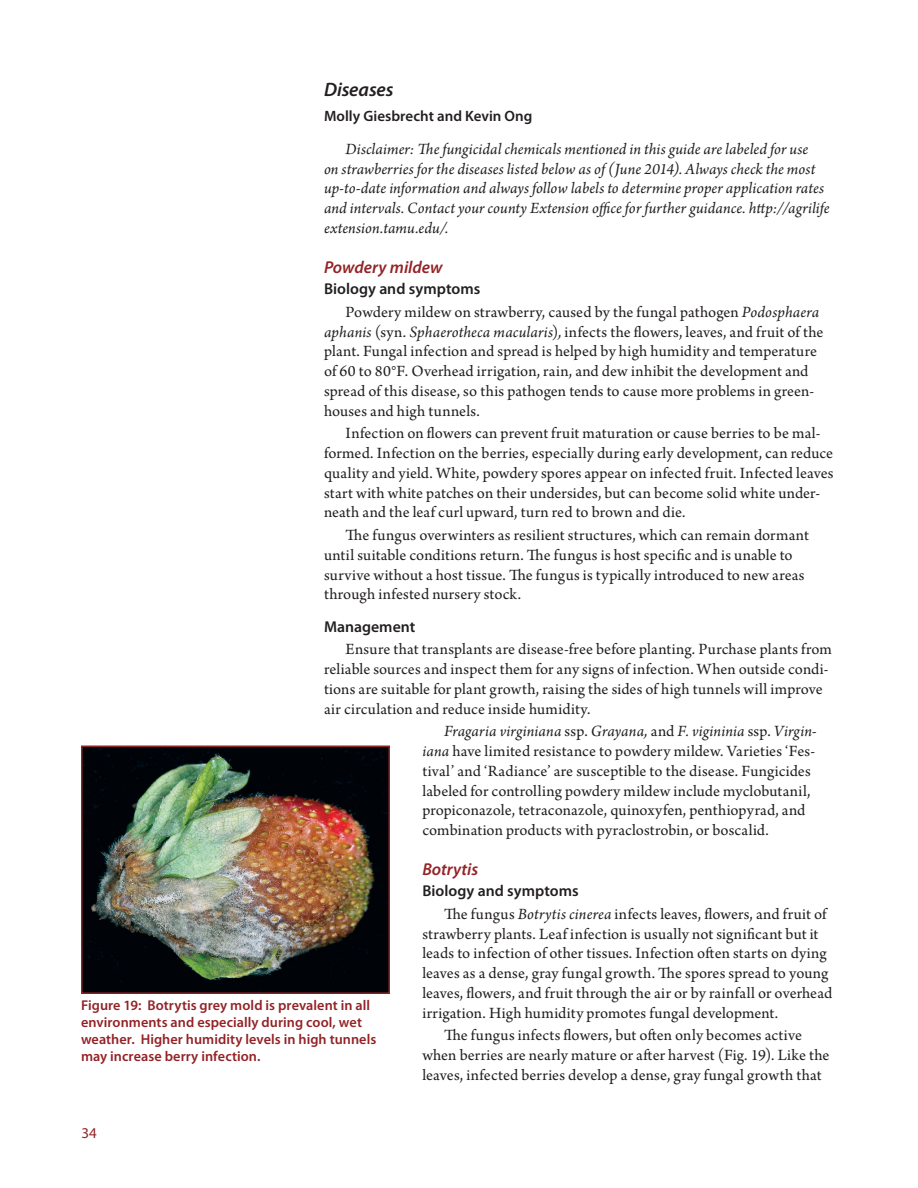
<style>
.page{position:relative;width:918px;height:1188px;background:#fff}
.page>*{position:absolute;margin:0;border:0;box-sizing:border-box;transform-origin:0 0}
.heading1{font:italic 600 19.5px "Myriad Pro";color:#231f20}
.heading2{font:italic 600 17.25px "Myriad Pro";color:#932327}
.body_text{font:16.5px/19.8px "Arno Pro";letter-spacing:.01em;color:#231f20}
.body_text-2{font:italic 16.5px/19.8px "Arno Pro";letter-spacing:.005em;color:#231f20}
.heading3{font:600 15.75px "Myriad Pro";color:#231f20}
.authors{font:600 15px "Myriad Pro";color:#231f20}
.t1{font:15px "Myriad Pro";color:#932327}
.captions{font:600 14.25px/17.1px "Myriad Pro";letter-spacing:.005em;color:#932327}
.s1{font-style:italic}
</style>
<div class="page">
<img style="left:84px;top:749px;width:303px;height:242px">
<div style="left:81px;top:746px;width:309px;height:248px;border:2px solid #932327"></div>
<p class="heading1" style="left:324px;top:77px;width:71px">Diseases</p>
<p class="authors" style="left:324px;top:106px;width:210px">Molly Giesbrecht and Kevin Ong</p>
<p class="body_text-2" style="left:324px;top:140px;width:507px;text-indent:22px">Disclaimer: The fungicidal chemicals mentioned in this guide are labeled for use<br>on strawberries for the diseases listed below as of (June 2014). Always check the most up-to-date information and always follow labels to determine proper application rates and intervals. Contact your county Extension office for further guidance. http://agrilife extension.tamu.edu/.</p>
<p class="heading2" style="left:324px;top:256px;width:120px">Powdery mildew</p>
<p class="heading3" style="left:324px;top:279px;width:158px">Biology and symptoms</p>
<p class="body_text" style="left:324px;top:303px;width:501px;text-indent:22px">Powdery mildew on strawberry, caused by the fungal pathogen <span class="s1">Podosphaera aphanis</span> (syn. <span class="s1">Sphaerotheca macularis</span>)<span class="s1">,</span> infects the flowers, leaves, and fruit of the plant. Fungal infection and spread is helped by high humidity and temperature of 60 to 80°F. Overhead irrigation, rain, and dew inhibit the development and spread of this disease, so this pathogen tends to cause more problems in green&shy;houses and high tunnels.</p>
<p class="body_text" style="left:324px;top:424px;width:511px;text-indent:22px">Infection on flowers can prevent fruit maturation or cause berries to be mal&shy;formed. Infection on the berries, especially during early development, can reduce quality and yield. White, powdery spores appear on infected fruit. Infected leaves start with white patches on their undersides, but can become solid white under&shy;neath and the leaf curl upward, turn red to brown and die.</p>
<p class="body_text" style="left:324px;top:526px;width:486px;text-indent:22px">The fungus overwinters as resilient structures, which can remain dormant until suitable conditions return. The fungus is host specific and is unable to survive without a host tissue. The fungus is typically introduced to new areas through infested nursery stock.</p>
<p class="heading3" style="left:324px;top:616px;width:93px">Management</p>
<p class="body_text" style="left:324px;top:640px;width:510px;text-indent:22px">Ensure that transplants are disease-free before planting. Purchase plants from reliable sources and inspect them for any signs of infection. When outside condi&shy;tions are suitable for plant growth, raising the sides of high tunnels will improve air circulation and reduce inside humidity.</p>
<p class="body_text" style="left:422px;top:722px;width:396px;text-indent:22px"><span class="s1">Fragaria virginiana</span> ssp. <span class="s1">Grayana,</span> and <span class="s1">F. vigininia</span> ssp. <span class="s1">Virgin&shy;iana</span> have limited resistance to powdery mildew. Varieties ‘Fes&shy;tival’ and ‘Radiance’ are susceptible to the disease. Fungicides labeled for controlling powdery mildew include myclobutanil, propiconazole, tetraconazole, quinoxyfen, penthiopyrad, and combination products with pyraclostrobin, or boscalid.</p>
<p class="heading2" style="left:422px;top:858px;width:57px">Botrytis</p>
<p class="heading3" style="left:422px;top:881px;width:158px">Biology and symptoms</p>
<p class="body_text" style="left:422px;top:905px;width:412px;text-indent:22px">The fungus <span class="s1">Botrytis cinerea</span> infects leaves, flowers, and fruit of strawberry plants. Leaf infection is usually not significant but it leads to infection of other tissues. Infection often starts on dying leaves as a dense, gray fungal growth. The spores spread to young leaves, flowers, and fruit through the air or by rainfall or overhead irrigation. High humidity promotes fungal development.</p>
<p class="body_text" style="left:422px;top:1026px;width:409px;text-align:center">The fungus infects flowers, but often only becomes active<br>when berries are nearly mature or after harvest (Fig. 19). Like the leaves, infected berries develop a dense, gray fungal growth that</p>
<p class="captions" style="left:81px;top:996px;width:297px">Figure 19: Botrytis grey mold is prevalent in all environments and especially during cool, wet weather. Higher humidity levels in high tunnels may increase berry infection.</p>
<p class="t1" style="left:81px;top:1123px;width:17px">34</p>
</div>
